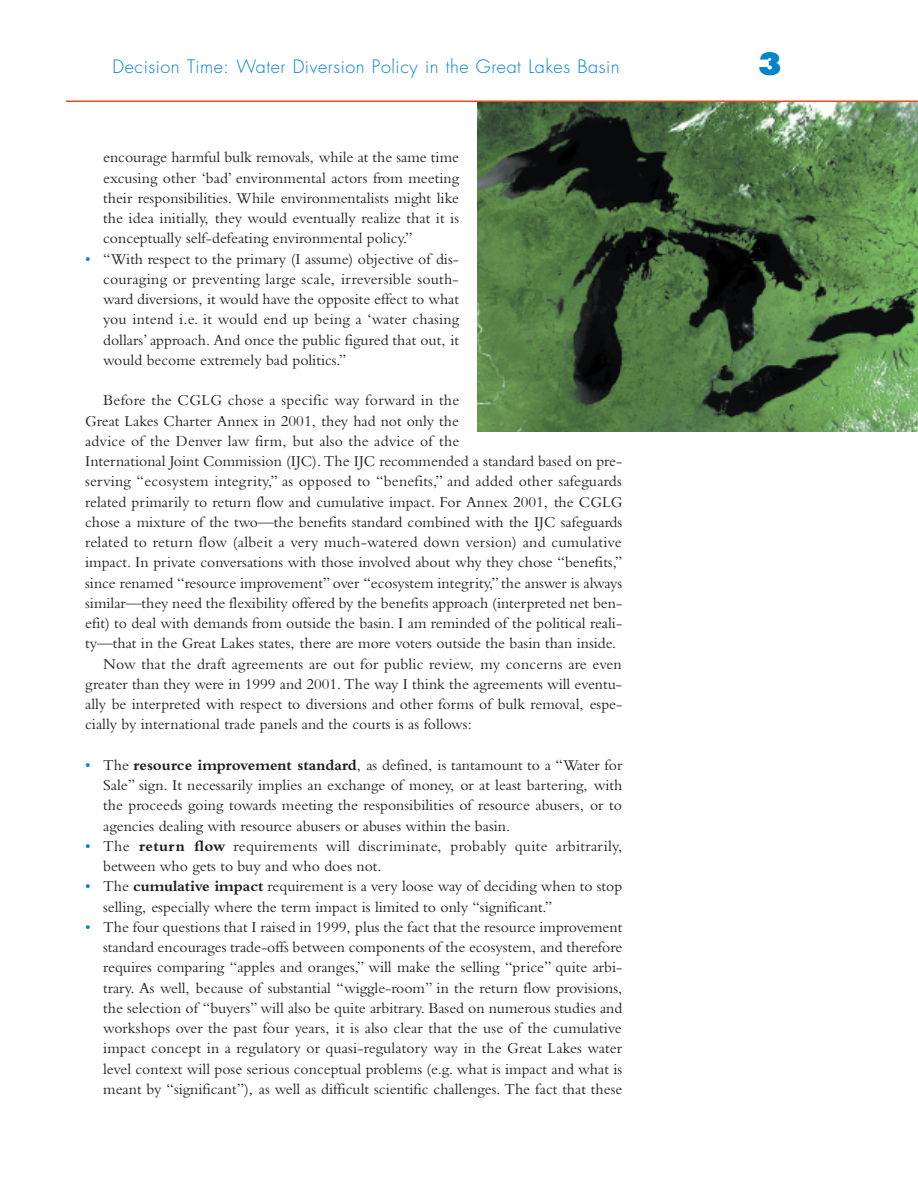
<style>
.page{position:relative;width:918px;height:1188px;background:#fff}
.page>*{position:absolute;margin:0;border:0;box-sizing:border-box;transform-origin:0 0}
.t1{font:800 30px "Futura";color:#0084ca}
.t2{font:300 18px "Futura";letter-spacing:.03em;color:#0084ca}
.t3{font:15.75px/20.2px "Bembo";color:#231f20;text-align:justify}
.t4{font:15.75px/20.2px "Bembo";letter-spacing:.02em;color:#231f20}
.s1{color:#0084ca}
.s2{font-weight:700}
</style>
<div class="page">
<img style="left:477px;top:102px;width:441px;height:330px">
<hr style="left:66px;top:100px;width:852px;height:2px;background:#da511d">
<p class="t2" style="left:113px;top:58px;width:509px">Decision Time: Water Diversion Policy in the Great Lakes Basin</p>
<h1 class="t1" style="left:758px;top:50px;width:26px">3</h1>
<p class="t3" style="left:103px;top:149px;width:358px">encourage harmful bulk removals, while at the same time excusing other ‘bad’ environmental actors from meeting their responsibilities. While environmentalists might like the idea initially, they would eventually realize that it is conceptually self-defeating environmental policy.”</p>
<p class="t3" style="left:103px;top:250px;width:358px;text-indent:-18px"><span class="s1">•</span> “With respect to the primary (I assume) objective of dis&shy;couraging or preventing large scale, irreversible south&shy;ward diversions, it would have the opposite effect to what you intend i.e. it would end up being a ‘water chasing dollars’ approach. And once the public figured that out, it would become extremely bad politics.”</p>
<p class="t4" style="left:103px;top:392px;width:358px">Before the CGLG chose a specific way forward in the</p>
<p class="t3" style="left:85px;top:412px;width:375px">Great Lakes Charter Annex in 2001, they had not only the</p>
<p class="t3" style="left:85px;top:432px;width:376px">advice of the Denver law firm, but also the advice of the</p>
<p class="t3" style="left:85px;top:453px;width:539px">International Joint Commission (IJC). The IJC recommended a standard based on pre-</p>
<p class="t3" style="left:85px;top:473px;width:538px">serving “ecosystem integrity,” as opposed to “benefits,” and added other safeguards</p>
<p class="t3" style="left:85px;top:493px;width:539px">related primarily to return flow and cumulative impact. For Annex 2001, the CGLG</p>
<p class="t3" style="left:85px;top:513px;width:539px">chose a mixture of the two—the benefits standard combined with the IJC safeguards</p>
<p class="t4" style="left:85px;top:534px;width:538px">related to return flow (albeit a very much-watered down version) and cumulative</p>
<p class="t3" style="left:85px;top:554px;width:539px">impact. In private conversations with those involved about why they chose “benefits,”</p>
<p class="t3" style="left:85px;top:574px;width:539px">since renamed “resource improvement” over “ecosystem integrity,” the answer is always</p>
<p class="t3" style="left:85px;top:594px;width:539px">similar—they need the flexibility offered by the benefits approach (interpreted net ben-</p>
<p class="t3" style="left:85px;top:615px;width:539px">efit) to deal with demands from outside the basin. I am reminded of the political reali-</p>
<p class="t3" style="left:85px;top:635px;width:533px">ty—that in the Great Lakes states, there are more voters outside the basin than inside.</p>
<p class="t3" style="left:103px;top:655px;width:520px">Now that the draft agreements are out for public review, my concerns are even</p>
<p class="t3" style="left:85px;top:675px;width:539px">greater than they were in 1999 and 2001. The way I think the agreements will eventu-</p>
<p class="t3" style="left:85px;top:696px;width:539px">ally be interpreted with respect to diversions and other forms of bulk removal, espe-</p>
<p class="t3" style="left:85px;top:716px;width:388px">cially by international trade panels and the courts is as follows:</p>
<p class="t3" style="left:103px;top:756px;width:521px;text-indent:-18px"><span class="s1">•</span> The <span class="s2">resource improvement standard</span>, as defined, is tantamount to a “Water for Sale” sign. It necessarily implies an exchange of money, or at least bartering, with the proceeds going towards meeting the responsibilities of resource abusers, or to agencies dealing with resource abusers or abuses within the basin.</p>
<p class="t4" style="left:103px;top:837px;width:521px;text-indent:-18px"><span class="s1">•</span> The <span class="s2">return flow</span> requirements will discriminate, probably quite arbitrarily, between who gets to buy and who does not.</p>
<p class="t3" style="left:103px;top:878px;width:521px;text-indent:-18px"><span class="s1">•</span> The <span class="s2">cumulative impact</span> requirement is a very loose way of deciding when to stop selling, especially where the term impact is limited to only “significant.”</p>
<p class="t3" style="left:103px;top:918px;width:521px;text-indent:-18px"><span class="s1">•</span> The four questions that I raised in 1999, plus the fact that the resource improvement standard encourages trade-offs between components of the ecosystem, and therefore requires comparing “apples and oranges,” will make the selling “price” quite arbi&shy;trary. As well, because of substantial “wiggle-room” in the return flow provisions, the selection of “buyers” will also be quite arbitrary. Based on numerous studies and workshops over the past four years, it is also clear that the use of the cumulative impact concept in a regulatory or quasi-regulatory way in the Great Lakes water level context will pose serious conceptual problems (e.g. what is impact and what is meant by “significant”), as well as difficult scientific challenges. The fact that these</p>
</div>
